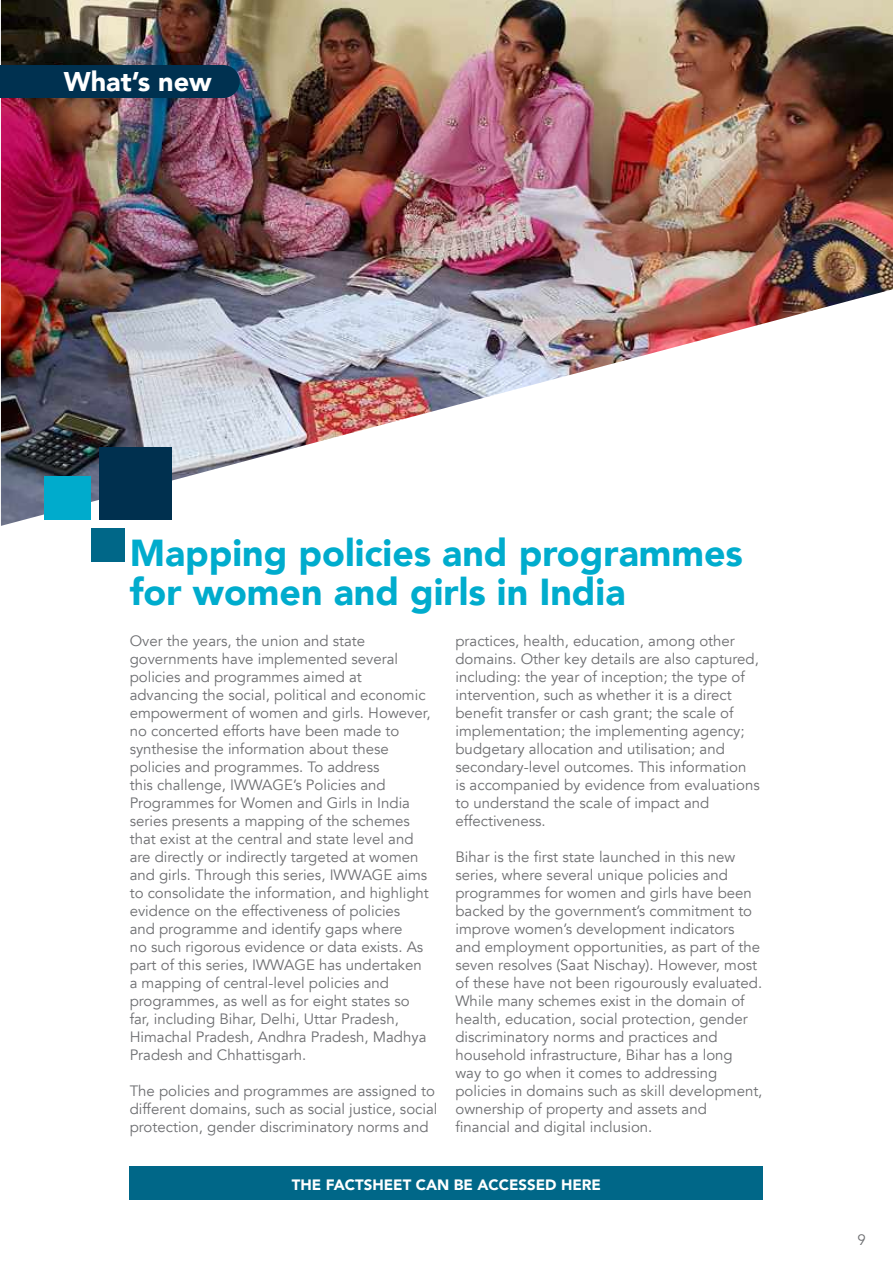
<style>
.page{position:relative;width:893px;height:1263px;background:#fff}
.page>*{position:absolute;margin:0;border:0;box-sizing:border-box;transform-origin:0 0}
.t1{font:900 37.5px/39px "Avenir";color:#00accd}
.t2{font:900 27px "Avenir";color:#fff}
.t3{font:15px/18px "Avenir";color:#6d6e71}
.t4{font:900 15px "Avenir";color:#fff}
</style>
<div class="page">
<img style="left:1px;top:0;width:892px;height:526px">
<div style="left:0;top:65px;width:240px;height:33px;background:#003150"></div>
<div style="left:45px;top:476px;width:46px;height:44px;background:#00abcc"></div>
<div style="left:91px;top:529px;width:33px;height:33px;background:#006788"></div>
<div style="left:99px;top:447px;width:73px;height:73px;background:#00304f"></div>
<div style="left:130px;top:1166px;width:633px;height:33px;background:#006788"></div>
<h2 class="t2" style="left:64px;top:58px;width:149px">What’s new</h2>
<h1 class="t1" style="left:130px;top:533px;width:615px">Mapping policies and programmes for women and girls in India</h1>
<p class="t3" style="left:130px;top:632px;width:302px">Over the years, the union and state governments have implemented several policies and programmes aimed at advancing the social, political and economic empowerment of women and girls. However, no concerted efforts have been made to synthesise the information about these policies and programmes. To address<br>this challenge, IWWAGE’s Policies and Programmes for Women and Girls in India series presents a mapping of the schemes that exist at the central and state level and are directly or indirectly targeted at women and girls. Through this series, IWWAGE aims to consolidate the information, and highlight evidence on the effectiveness of policies<br>and programme and identify gaps where<br>no such rigorous evidence or data exists. As part of this series, IWWAGE has undertaken a mapping of central-level policies and programmes, as well as for eight states so far, including Bihar, Delhi, Uttar Pradesh, Himachal Pradesh, Andhra Pradesh, Madhya Pradesh and Chhattisgarh.</p>
<p class="t3" style="left:130px;top:1082px;width:309px">The policies and programmes are assigned to different domains, such as social justice, social protection, gender discriminatory norms and</p>
<p class="t3" style="left:455px;top:632px;width:306px">practices, health, education, among other domains. Other key details are also captured, including: the year of inception; the type of intervention, such as whether it is a direct benefit transfer or cash grant; the scale of implementation; the implementing agency; budgetary allocation and utilisation; and secondary-level outcomes. This information is accompanied by evidence from evaluations to understand the scale of impact and effectiveness.</p>
<p class="t3" style="left:455px;top:848px;width:308px">Bihar is the first state launched in this new series, where several unique policies and programmes for women and girls have been backed by the government’s commitment to improve women’s development indicators and employment opportunities, as part of the seven resolves (Saat Nischay). However, most of these have not been rigourously evaluated.<br>While many schemes exist in the domain of health, education, social protection, gender discriminatory norms and practices and household infrastructure, Bihar has a long<br>way to go when it comes to addressing policies in domains such as skill development, ownership of property and assets and financial and digital inclusion.</p>
<p class="t4" style="left:292px;top:1172px;width:311px">THE FACTSHEET CAN BE ACCESSED HERE</p>
<p class="t3" style="left:857px;top:1231px;width:10px">9</p>
</div>
